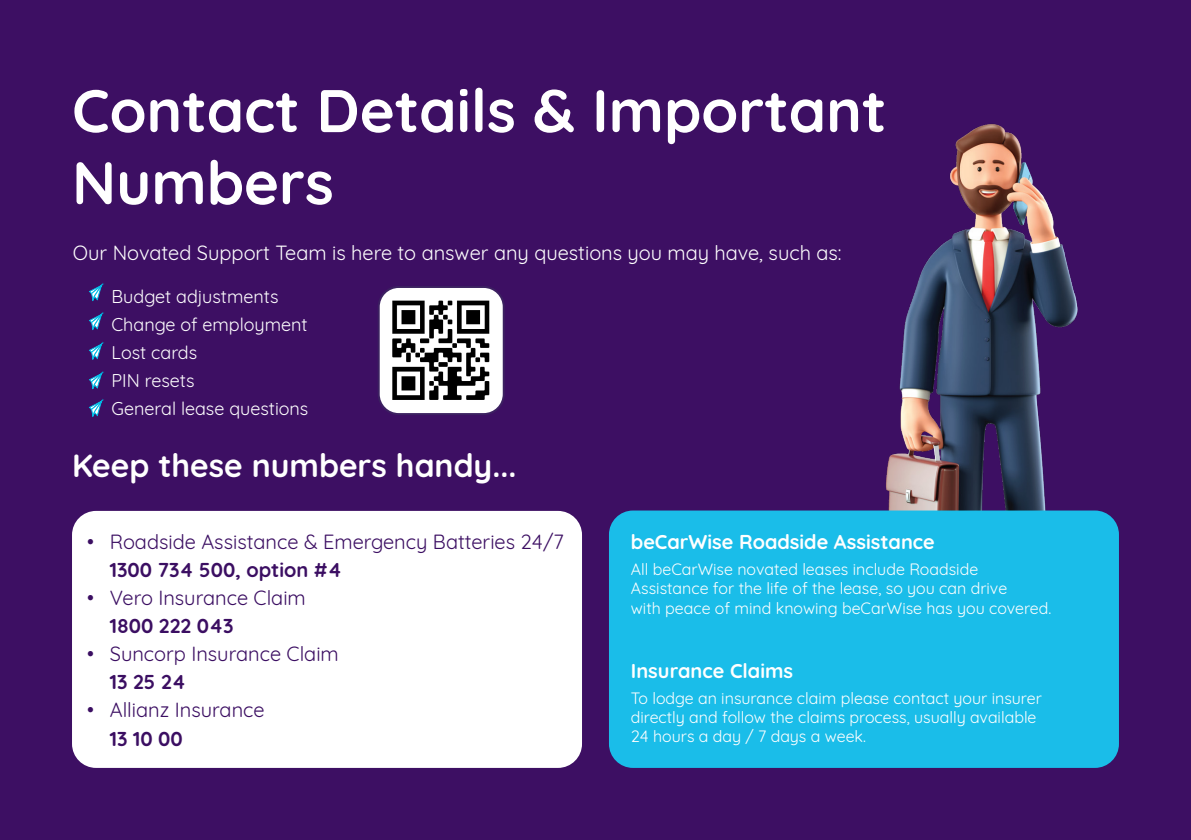
<style>
.page{position:relative;width:1191px;height:840px;background:#fff}
.page>*{position:absolute;margin:0;border:0;box-sizing:border-box;transform-origin:0 0}
.t1{font:700 60px/72px "Quicksand";color:#fff}
.t2{font:700 32px "Quicksand";color:#fff}
.t3{font:20px/28px "Quicksand";color:#3b0e62}
.t4{font:20px "Quicksand";color:#fff}
.t5{font:700 20px "Quicksand";color:#fff}
.t6{font:18px "Quicksand";color:#fff}
.t7{font:16px/19.2px "Quicksand";color:#fff}
.s1{font-weight:700}
</style>
<div class="page">
<div style="left:0;top:0;width:1191px;height:839px;background:#3d0f63"></div>
<img style="left:886px;top:124px;width:233px;height:643px">
<div style="left:72px;top:510px;width:510px;height:257px;background:#fff;border-radius:24px"></div>
<div style="left:609px;top:510px;width:510px;height:257px;background:#1abde9;border-radius:24px"></div>
<img style="left:381px;top:289px;width:121px;height:123px">
<div style="left:378px;top:286px;width:127px;height:129px;border:2px solid #3c2161;border-radius:20px"></div>
<svg style="left:89px;top:284px;width:13px;height:17px"></svg>
<svg style="left:89px;top:313px;width:13px;height:17px"></svg>
<svg style="left:89px;top:343px;width:13px;height:17px"></svg>
<svg style="left:89px;top:372px;width:13px;height:18px"></svg>
<svg style="left:89px;top:400px;width:13px;height:17px"></svg>
<p class="t1" style="left:72px;top:70px;width:816px">Contact Details &amp; Important<br>Numbers</p>
<p class="t4" style="left:73px;top:238px;width:770px">Our Novated Support Team is here to answer any questions you may have, such as:</p>
<p class="t6" style="left:112px;top:282px;width:169px">Budget adjustments</p>
<p class="t6" style="left:112px;top:310px;width:198px">Change of employment</p>
<p class="t6" style="left:112px;top:338px;width:87px">Lost cards</p>
<p class="t6" style="left:112px;top:366px;width:85px">PIN resets</p>
<p class="t6" style="left:112px;top:394px;width:198px">General lease questions</p>
<p class="t2" style="left:72px;top:439px;width:446px">Keep these numbers handy...</p>
<p class="t3" style="left:110px;top:525px;width:455px;text-indent:-23px">• Roadside Assistance &amp; Emergency Batteries 24/7<br><span class="s1">1300 734 500, option #4</span></p>
<p class="t3" style="left:110px;top:581px;width:198px;text-indent:-23px">• Vero Insurance Claim<br><span class="s1">1800 222 043</span></p>
<p class="t3" style="left:110px;top:637px;width:231px;text-indent:-23px">• Suncorp Insurance Claim<br><span class="s1">13 25 24</span></p>
<p class="t3" style="left:110px;top:693px;width:156px;text-indent:-23px">• Allianz Insurance<br><span class="s1">13 10 00</span></p>
<p class="t5" style="left:631px;top:525px;width:305px">beCarWise Roadside Assistance</p>
<p class="t7" style="left:631px;top:558px;width:422px">All beCarWise novated leases include Roadside<br>Assistance for the life of the lease, so you can drive<br>with peace of mind knowing beCarWise has you covered.</p>
<p class="t5" style="left:631px;top:654px;width:164px">Insurance Claims</p>
<p class="t7" style="left:631px;top:686px;width:412px">To lodge an insurance claim please contact your insurer directly and follow the claims process, usually available<br>24 hours a day / 7 days a week.</p>
</div>
